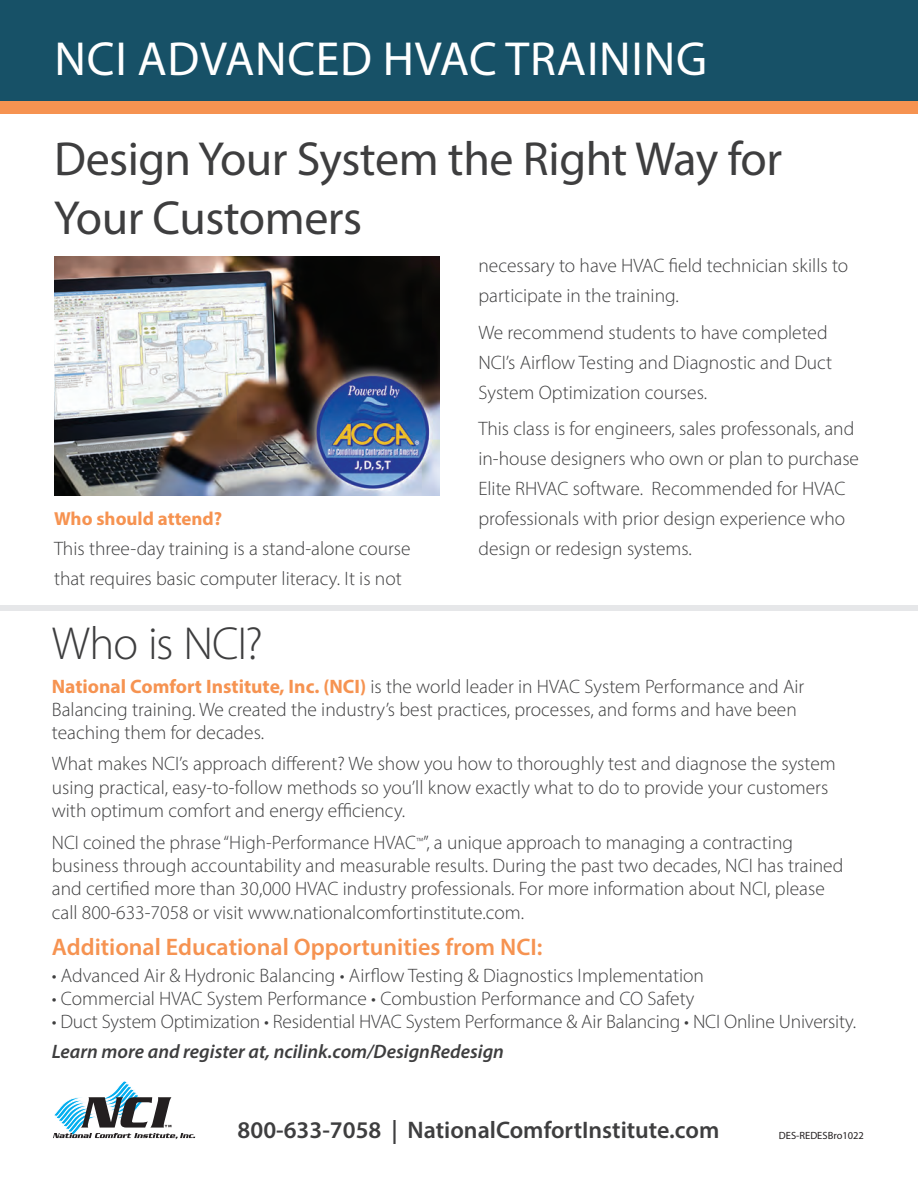
<style>
.page{position:relative;width:918px;height:1188px;background:#fff}
.page>*{position:absolute;margin:0;border:0;box-sizing:border-box;transform-origin:0 0}
.t1{font:48px/58.5px "Myriad Pro";letter-spacing:-.01em;color:#3e3e3f}
.t2{font:48px "Myriad Pro";letter-spacing:.015em;color:#fff}
.t3{font:300 46.5px "Myriad Pro";letter-spacing:-.015em;color:#3e3e3f}
.t4{font:600 24px "Myriad Pro";color:#f69351}
.t5{font:600 24px "Myriad Pro";color:#3e3e3f}
.t6{font:300 19.5px/30px "Myriad Pro";color:#3e3e3f}
.t7{font:italic 600 19.5px "Myriad Pro";color:#3e3e3f}
.t8{font:700 18.9px "Myriad Pro";color:#f69351}
.t9{font:10.5px "Myriad Pro";color:#231f20}
.s1{font-weight:700;color:#f69351}
</style>
<div class="page">
<div style="left:0;top:0;width:918px;height:107px;background:#175167"></div>
<div style="left:0;top:101px;width:918px;height:12px;background:#f69351"></div>
<div style="left:0;top:605px;width:918px;height:6px;background:#e6e7e9"></div>
<img style="left:54px;top:257px;width:386px;height:239px">
<svg style="left:53px;top:1081px;width:142px;height:58px"></svg>
<h1 class="t2" style="left:54px;top:29px;width:654px">NCI ADVANCED HVAC TRAINING</h1>
<h1 class="t1" style="left:54px;top:129px;width:730px">Design Your System the Right Way for<br>Your Customers</h1>
<p class="t6" style="left:478px;top:250px;width:371px">necessary to have HVAC field technician skills to participate in the training.</p>
<p class="t6" style="left:478px;top:317px;width:355px">We recommend students to have completed<br>NCI’s Airflow Testing and Diagnostic and Duct<br>System Optimization courses.</p>
<p class="t6" style="left:478px;top:414px;width:382px">This class is for engineers, sales professonals, and in-house designers who own or plan to purchase Elite RHVAC software. Recommended for HVAC professionals with prior design experience who design or redesign systems.</p>
<p class="t8" style="left:54px;top:507px;width:170px">Who should attend?</p>
<p class="t6" style="left:54px;top:534px;width:358px">This three-day training is a stand-alone course that requires basic computer literacy. It is not</p>
<h2 class="t3" style="left:52px;top:615px;width:213px">Who is NCI?</h2>
<p class="t6" style="left:52px;top:674px;width:754px;line-height:23.4px"><span class="s1">National Comfort Institute, Inc. (NCI)</span> is the world leader in HVAC System Performance and Air<br>Balancing training. We created the industry’s best practices, processes, and forms and have been teaching them for decades.</p>
<p class="t6" style="left:52px;top:752px;width:786px;line-height:23.4px">What makes NCI’s approach different? We show you how to thoroughly test and diagnose the system using practical, easy-to-follow methods so you’ll know exactly what to do to provide your customers with optimum comfort and energy efficiency.</p>
<p class="t6" style="left:52px;top:830px;width:793px;line-height:23.4px">NCI coined the phrase “High-Performance HVAC<sup>™</sup>”, a unique approach to managing a contracting business through accountability and measurable results. During the past two decades, NCI has trained and certified more than 30,000 HVAC industry professionals. For more information about NCI, please call 800-633-7058 or visit www.nationalcomfortinstitute.com.</p>
<p class="t4" style="left:52px;top:931px;width:492px">Additional Educational Opportunities from NCI:</p>
<p class="t6" style="left:52px;top:960px;width:654px">• Advanced Air &amp; Hydronic Balancing • Airflow Testing &amp; Diagnostics Implementation</p>
<p class="t6" style="left:52px;top:983px;width:644px">• Commercial HVAC System Performance • Combustion Performance and CO Safety</p>
<p class="t6" style="left:52px;top:1007px;width:806px">• Duct System Optimization • Residential HVAC System Performance &amp; Air Balancing • NCI Online University.</p>
<p class="t7" style="left:52px;top:1039px;width:454px">Learn more and register at, ncilink.com/DesignRedesign</p>
<p class="t5" style="left:238px;top:1115px;width:483px">800-633-7058 | NationalComfortInstitute.com</p>
<p class="t9" style="left:779px;top:1129px;width:87px">DES-REDESBro1022</p>
</div>
